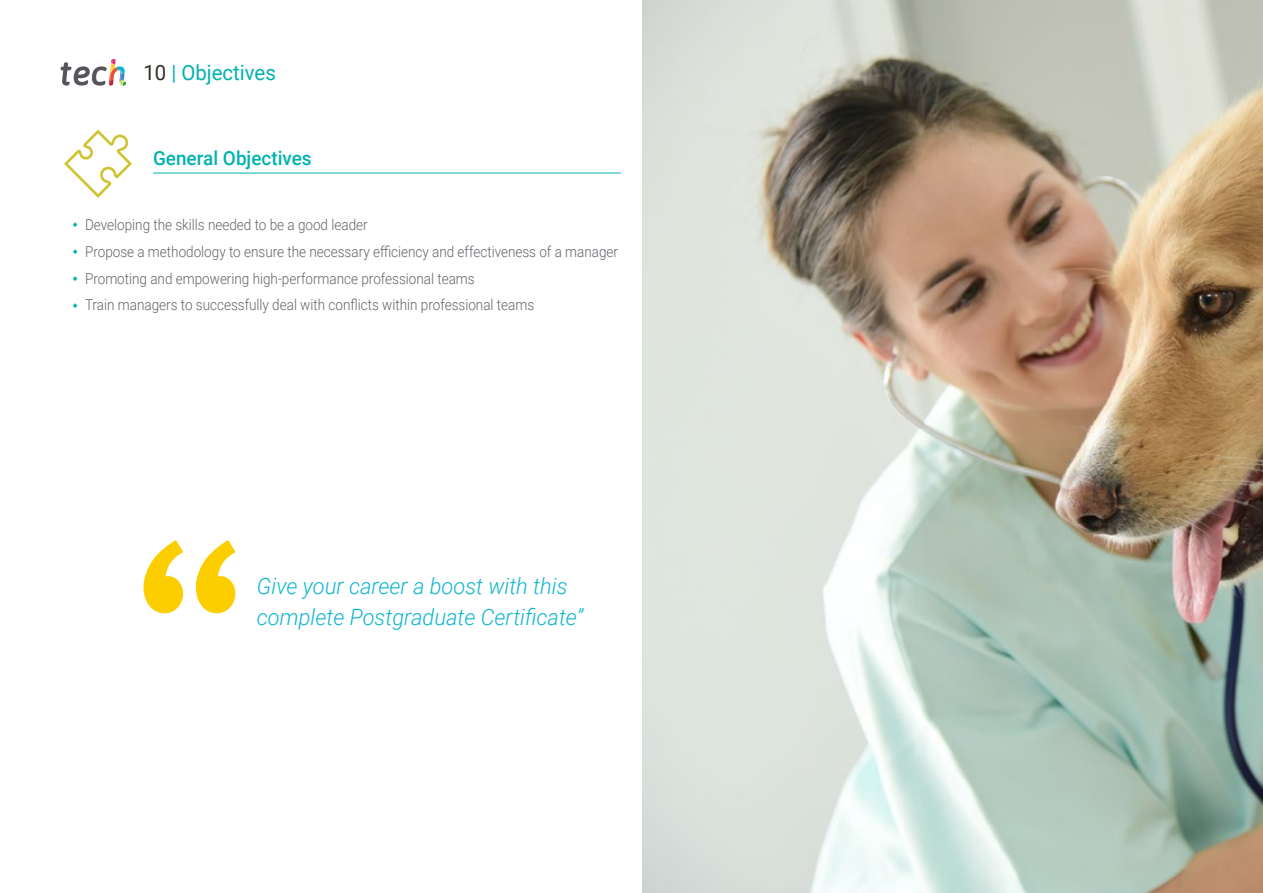
<style>
.page{position:relative;width:1263px;height:893px;background:#fff}
.page>*{position:absolute;margin:0;border:0;box-sizing:border-box;transform-origin:0 0}
.t1{font:italic 300 22.5px/31.5px "Roboto";color:#0fb6cf}
.t2{font:21px "Roboto";color:#00b2af}
.t3{font:500 19.5px "Roboto";color:#00b2af}
.t4{font:300 15px/26.7px "Roboto";color:#61646a;scale:.9 1}
.s1{color:#312e20}
</style>
<div class="page">
<hr style="left:153px;top:173px;width:468px;height:1px;background:#00b2af">
<svg style="left:64px;top:130px;width:68px;height:68px"></svg>
<img style="left:642px;top:0;width:621px;height:893px">
<svg style="left:144px;top:540px;width:92px;height:73px"></svg>
<svg style="left:61px;top:59px;width:65px;height:27px"></svg>
<h2 class="t2" style="left:144px;top:57px;width:134px"><span class="s1">10</span> | Objectives</h2>
<h3 class="t3" style="left:153px;top:144px;width:160px">General Objectives</h3>
<p class="t4" style="left:85px;top:211px;width:594px">Developing the skills needed to be a good leader<br>Propose a methodology to ensure the necessary efficiency and effectiveness of a manager Promoting and empowering high-performance professional teams<br>Train managers to successfully deal with conflicts within professional teams</p>
<h1 class="t1" style="left:257px;top:569px;width:328px">Give your career a boost with this complete Postgraduate Certificate”</h1>
</div>
